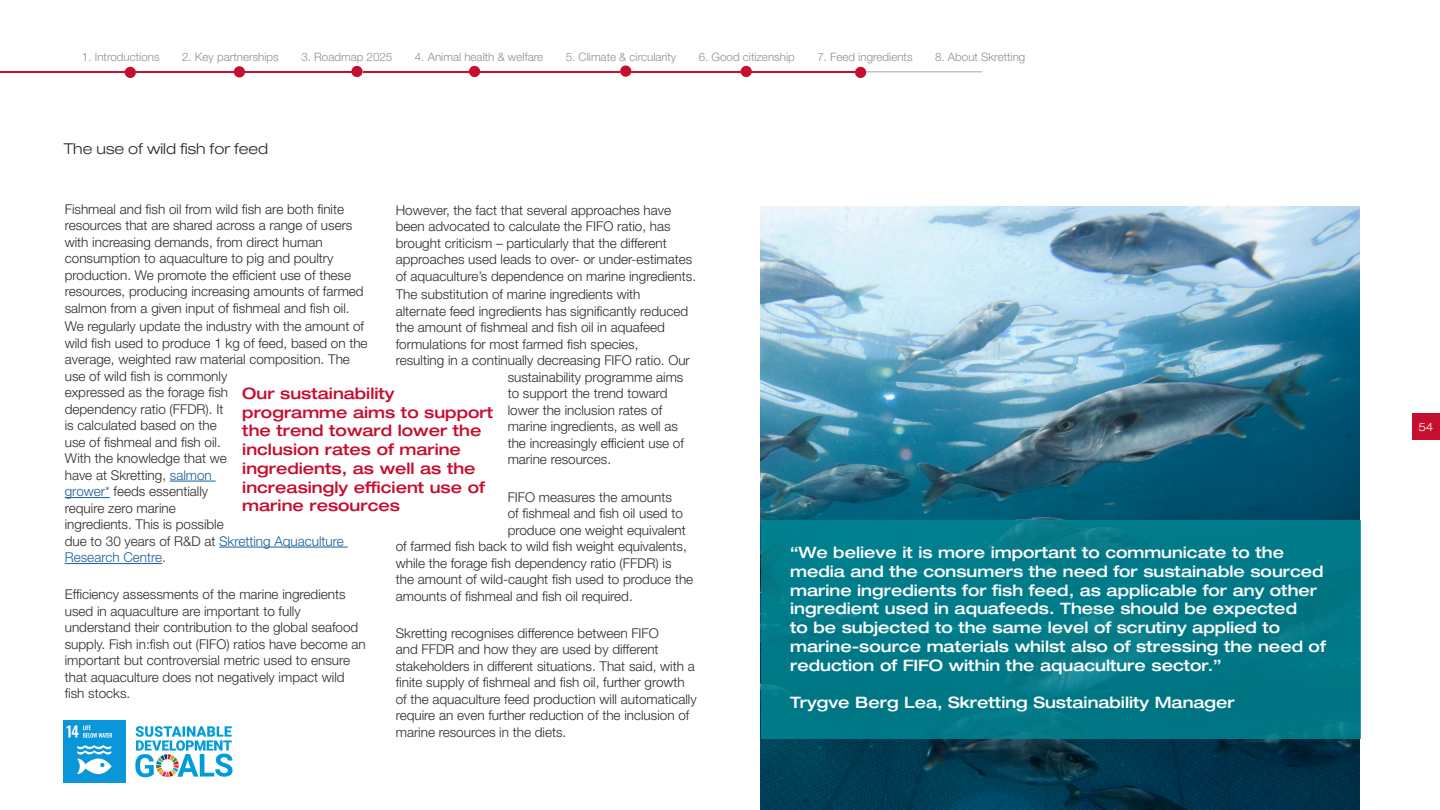
<style>
.page{position:relative;width:1440px;height:810px;background:#fff}
.page>*{position:absolute;margin:0;border:0;box-sizing:border-box;transform-origin:0 0}
.Quote_pull_out{font:500 expanded 15.75px/18.8px "Helvetica Neue LT Pro";color:#fff}
.Quote_pull_out-2{font:500 expanded 15.75px/18.8px "Helvetica Neue LT Pro";color:#c60e2e}
.red_heading_in_text{font:300 expanded 15px "Helvetica Neue LT Std";color:#2e2926}
.General_text{font:300 13.5px/16.5px "Helvetica Neue LT Std";color:#2e2926}
.t1{font:300 11.55px "Helvetica Neue LT Std";color:#8f8f92}
.t2{font:300 expanded 11.25px "Helvetica Neue LT Std";color:#fff}
.s1{color:#175d9e}
</style>
<div class="page">
<div style="left:1413px;top:414px;width:27px;height:26px;background:#c60e2e"></div>
<svg style="left:631px;top:71px;width:351px;height:1px"></svg>
<hr style="left:170px;top:481px;width:46px;height:1px;background:#175d9e">
<hr style="left:65px;top:497px;width:45px;height:1px;background:#175d9e">
<hr style="left:219px;top:547px;width:129px;height:1px;background:#175d9e">
<hr style="left:65px;top:563px;width:97px;height:1px;background:#175d9e">
<img style="left:760px;top:207px;width:600px;height:603px">
<div style="left:761px;top:521px;width:599px;height:218px;background:#007987"></div>
<div style="left:125px;top:67px;width:11px;height:11px;background:#c60e2e;border-radius:50%"></div>
<hr style="left:0;top:71px;width:131px;height:1px;background:#c60e2e">
<div style="left:234px;top:66px;width:11px;height:11px;background:#c60e2e;border-radius:50%"></div>
<hr style="left:127px;top:71px;width:112px;height:1px;background:#c60e2e">
<hr style="left:245px;top:71px;width:112px;height:1px;background:#c60e2e">
<div style="left:351px;top:66px;width:12px;height:11px;background:#c60e2e;border-radius:50%"></div>
<hr style="left:363px;top:71px;width:112px;height:1px;background:#c60e2e">
<div style="left:469px;top:66px;width:11px;height:11px;background:#c60e2e;border-radius:50%"></div>
<div style="left:620px;top:65px;width:11px;height:12px;background:#c60e2e;border-radius:50%"></div>
<hr style="left:479px;top:71px;width:141px;height:1px;background:#c60e2e">
<div style="left:741px;top:66px;width:11px;height:11px;background:#c60e2e;border-radius:50%"></div>
<hr style="left:625px;top:72px;width:124px;height:1px;background:#c60e2e">
<div style="left:855px;top:67px;width:11px;height:11px;background:#c60e2e;border-radius:50%"></div>
<hr style="left:742px;top:71px;width:124px;height:1px;background:#c60e2e">
<img style="left:135px;top:726px;width:98px;height:52px">
<img style="left:64px;top:721px;width:62px;height:62px">
<p class="t1" style="left:82px;top:50px;width:79px">1. Introductions</p>
<p class="t1" style="left:182px;top:50px;width:98px">2. Key partnerships</p>
<p class="t1" style="left:301px;top:50px;width:92px">3. Roadmap 2025</p>
<p class="t1" style="left:415px;top:50px;width:130px">4. Animal health &amp; welfare</p>
<p class="t1" style="left:566px;top:50px;width:112px">5. Climate &amp; circularity</p>
<p class="t1" style="left:699px;top:50px;width:98px">6. Good citizenship</p>
<p class="t1" style="left:817px;top:50px;width:97px">7. Feed ingredients</p>
<p class="t1" style="left:935px;top:50px;width:92px">8. About Skretting</p>
<p class="red_heading_in_text" style="left:64px;top:140px;width:206px">The use of wild fish for feed</p>
<p class="General_text" style="left:65px;top:200px;width:300px">Fishmeal and fish oil from wild fish are both finite resources that are shared across a range of users with increasing demands, from direct human consumption to aquaculture to pig and poultry production. We promote the efficient use of these resources, producing increasing amounts of farmed salmon from a given input of fishmeal and fish oil.</p>
<p class="General_text" style="left:65px;top:318px;width:304px">We regularly update the industry with the amount of wild fish used to produce 1 kg of feed, based on the average, weighted raw material composition. The use of wild fish is commonly<br>expressed as the forage fish<br>dependency ratio (FFDR). It<br>is calculated based on the<br>use of fishmeal and fish oil.<br>With the knowledge that we<br>have at Skretting, <span class="s1">salmon<br>grower*</span> feeds essentially<br>require zero marine<br>ingredients. This is possible<br>due to 30 years of R&amp;D at <span class="s1">Skretting Aquaculture<br>Research Centre</span>.</p>
<p class="General_text" style="left:65px;top:586px;width:303px">Efficiency assessments of the marine ingredients used in aquaculture are important to fully understand their contribution to the global seafood supply. Fish in:fish out (FIFO) ratios have become an important but controversial metric used to ensure that aquaculture does not negatively impact wild fish stocks.</p>
<p class="General_text" style="left:396px;top:201px;width:302px">However, the fact that several approaches have been advocated to calculate the FIFO ratio, has brought criticism – particularly that the different approaches used leads to over- or under-estimates of aquaculture’s dependence on marine ingredients.</p>
<p class="General_text" style="left:396px;top:286px;width:246px">The substitution of marine ingredients with</p>
<p class="General_text" style="left:396px;top:302px;width:294px">alternate feed ingredients has significantly reduced</p>
<p class="General_text" style="left:396px;top:319px;width:271px">the amount of fishmeal and fish oil in aquafeed</p>
<p class="General_text" style="left:396px;top:335px;width:244px">formulations for most farmed fish species,</p>
<p class="General_text" style="left:396px;top:352px;width:296px">resulting in a continually decreasing FIFO ratio. Our</p>
<p class="General_text" style="left:508px;top:368px;width:177px">sustainability programme aims</p>
<p class="General_text" style="left:508px;top:385px;width:162px">to support the trend toward</p>
<p class="General_text" style="left:508px;top:401px;width:156px">lower the inclusion rates of</p>
<p class="General_text" style="left:508px;top:418px;width:172px">marine ingredients, as well as</p>
<p class="General_text" style="left:508px;top:434px;width:178px">the increasingly efficient use of</p>
<p class="General_text" style="left:508px;top:451px;width:105px">marine resources.</p>
<p class="General_text" style="left:508px;top:488px;width:166px">FIFO measures the amounts</p>
<p class="General_text" style="left:508px;top:505px;width:177px">of fishmeal and fish oil used to</p>
<p class="General_text" style="left:508px;top:521px;width:180px">produce one weight equivalent</p>
<p class="General_text" style="left:396px;top:538px;width:293px">of farmed fish back to wild fish weight equivalents,</p>
<p class="General_text" style="left:396px;top:554px;width:277px">while the forage fish dependency ratio (FFDR) is</p>
<p class="General_text" style="left:396px;top:571px;width:299px">the amount of wild-caught fish used to produce the</p>
<p class="General_text" style="left:396px;top:587px;width:239px">amounts of fishmeal and fish oil required.</p>
<p class="General_text" style="left:396px;top:624px;width:302px">Skretting recognises difference between FIFO<br>and FFDR and how they are used by different stakeholders in different situations. That said, with a finite supply of fishmeal and fish oil, further growth of the aquaculture feed production will automatically require an even further reduction of the inclusion of marine resources in the diets.</p>
<p class="Quote_pull_out-2" style="left:242px;top:384px;width:252px">Our sustainability programme aims to support the trend toward lower the inclusion rates of marine ingredients, as well as the increasingly efficient use of marine resources</p>
<p class="Quote_pull_out" style="left:790px;top:543px;width:537px">“We believe it is more important to communicate to the media and the consumers the need for sustainable sourced marine ingredients for fish feed, as applicable for any other ingredient used in aquafeeds. These should be expected<br>to be subjected to the same level of scrutiny applied to marine-source materials whilst also of stressing the need of reduction of FIFO within the aquaculture sector.”</p>
<p class="Quote_pull_out" style="left:790px;top:693px;width:446px">Trygve Berg Lea, Skretting Sustainability Manager</p>
<p class="t2" style="left:1418px;top:421px;width:17px">54</p>
</div>
